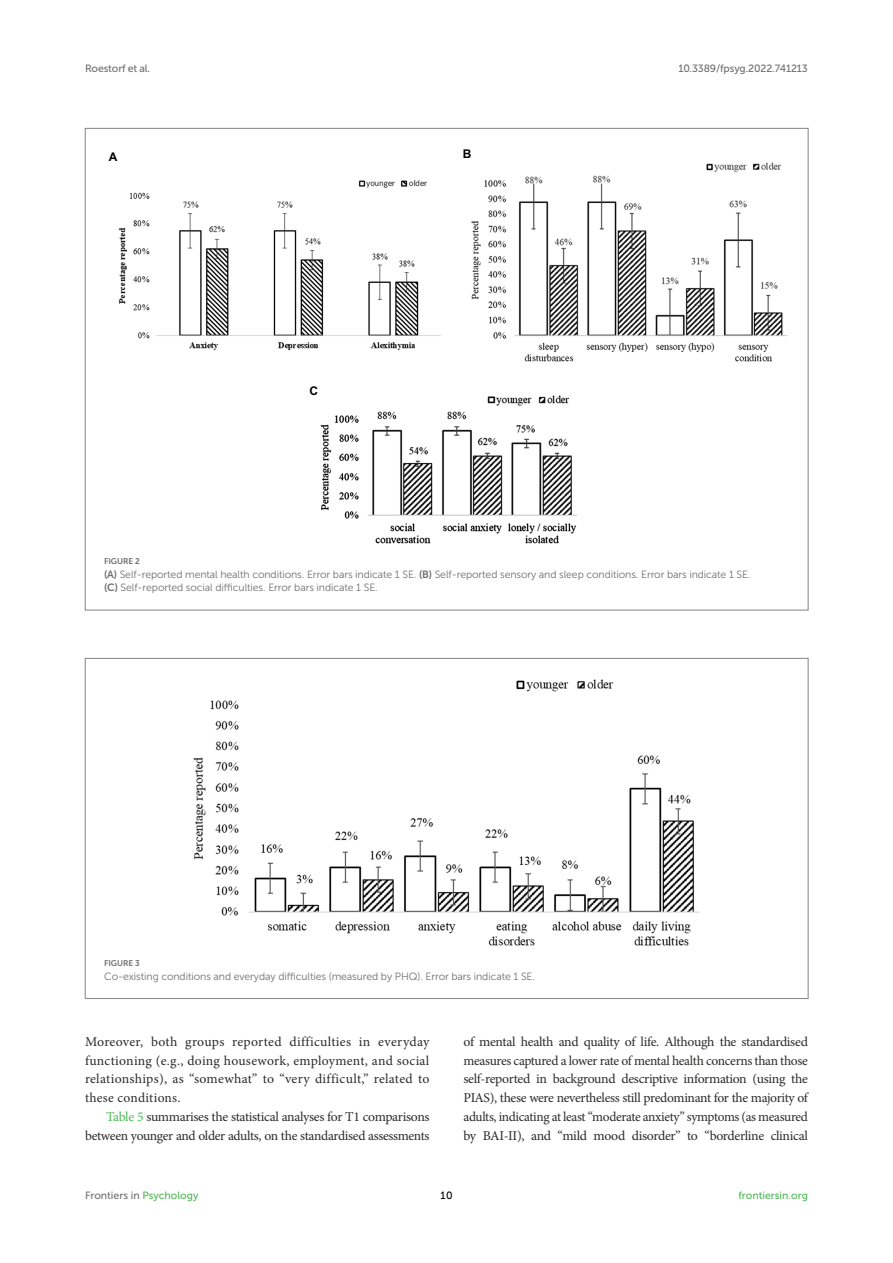
<style>
.page{position:relative;width:893px;height:1263px;background:#fff}
.page>*{position:absolute;margin:0;border:0;box-sizing:border-box;transform-origin:0 0}
.TEXT{font:13.5px/18.8px "Minion Pro";letter-spacing:-.025em;color:#2b2b2a;text-align:justify}
.t1{font:700 12px "Arial";color:#000}
.FIG_LEG{font:10.5px/13.5px "Museo Sans 300";letter-spacing:-.01em;color:#706f70}
.t2{font:10.5px "Museo Sans 500";letter-spacing:-.015em;color:#706f70}
.t3{font:10.5px "Museo Sans 500";color:#4eb855}
.t4{font:10.5px "Museo Sans 500";color:#000}
.FIG_HD{font:8.25px "Museo Sans 700";letter-spacing:-.01em;color:#706f70}
.s1{font-family:"Museo Sans 700"}
.s2{color:#4eb855}
</style>
<div class="page">
<img style="left:119px;top:162px;width:669px;height:382px">
<img style="left:193px;top:679px;width:506px;height:267px">
<p class="t2" style="left:85px;top:63px;width:67px">Roestorf et al.</p>
<p class="t2" style="left:678px;top:63px;width:131px">10.3389/fpsyg.2022.741213</p>
<p class="t1" style="left:109px;top:148px;width:10px">A</p>
<p class="t1" style="left:463px;top:145px;width:10px">B</p>
<p class="t1" style="left:309px;top:383px;width:10px">C</p>
<p class="FIG_HD" style="left:104px;top:557px;width:37px">FIGURE 2</p>
<p class="FIG_LEG" style="left:104px;top:567px;width:648px"><span class="s1">(A)</span> Self-reported mental health conditions. Error bars indicate 1 SE. <span class="s1">(B)</span> Self-reported sensory and sleep conditions. Error bars indicate 1 SE. <span class="s1">(C)</span> Self-reported social difficulties. Error bars indicate 1 SE.</p>
<p class="FIG_HD" style="left:104px;top:959px;width:37px">FIGURE 3</p>
<p class="FIG_LEG" style="left:104px;top:969px;width:432px">Co-existing conditions and everyday difficulties (measured by PHQ). Error bars indicate 1 SE.</p>
<p class="TEXT" style="left:85px;top:1032px;width:346px">Moreover, both groups reported difficulties in everyday functioning (e.g., doing housework, employment, and social relationships), as “somewhat” to “very difficult,” related to these conditions.</p>
<p class="TEXT" style="left:85px;top:1107px;width:346px;text-align:right"><span class="s2">Table 5</span> summarises the statistical analyses for T1 comparisons between younger and older adults, on the standardised assessments</p>
<p class="TEXT" style="left:463px;top:1032px;width:346px">of mental health and quality of life. Although the standardised measures captured a lower rate of mental health concerns than those self-reported in background descriptive information (using the PIAS), these were nevertheless still predominant for the majority of adults, indicating at least “moderate anxiety” symptoms (as measured by BAI-II), and “mild mood disorder” to “borderline clinical</p>
<p class="t2" style="left:85px;top:1190px;width:115px">Frontiers in <span class="s2">Psychology</span></p>
<p class="t4" style="left:440px;top:1190px;width:14px">10</p>
<p class="t3" style="left:738px;top:1190px;width:71px">frontiersin.org</p>
</div>
